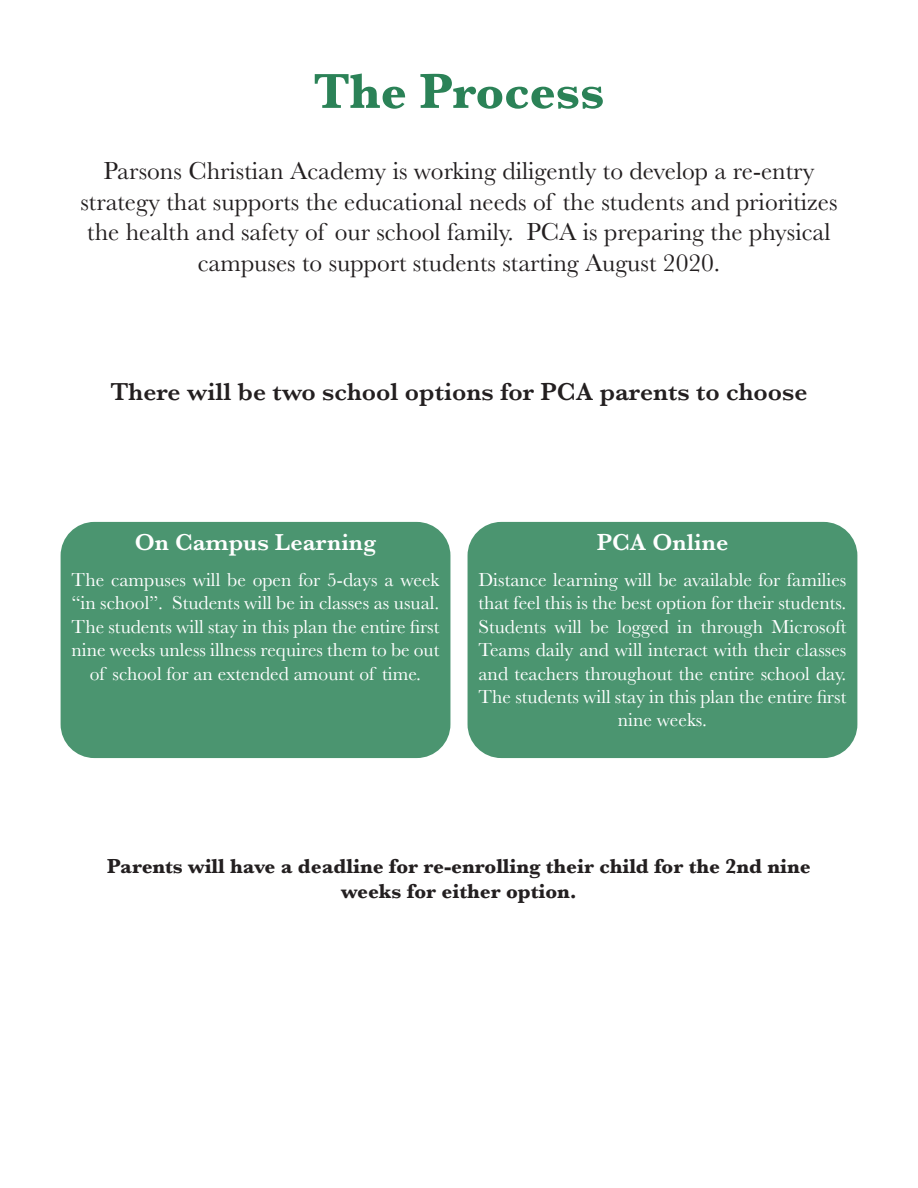
<style>
.page{position:relative;width:918px;height:1188px;background:#fff}
.page>*{position:absolute;margin:0;border:0;box-sizing:border-box;transform-origin:0 0}
.t1{font:700 51px "Baskerville";color:#2b8257}
.t2{font:25.5px/30.6px "Baskerville";color:#231f20;text-align:center}
.t3{font:600 25.5px "Baskerville";color:#231f20}
.t4{font:600 24px "Baskerville";color:#fff}
.t5{font:700 21px/25.2px "Baskerville";color:#231f20;text-align:center}
.t6{font:19.5px/23.4px "Baskerville";color:#fff;text-align:center}
</style>
<div class="page">
<div style="left:468px;top:522px;width:389px;height:236px;background:#4b9570;border-radius:34px"></div>
<div style="left:61px;top:522px;width:389px;height:236px;background:#4b9570;border-radius:34px"></div>
<p class="t1" style="left:313px;top:56px;width:293px">The Process</p>
<p class="t2" style="left:80px;top:156px;width:759px">Parsons Christian Academy is working diligently to develop a re-entry strategy that supports the educational needs of the students and prioritizes the health and safety of our school family. PCA is preparing the physical campuses to support students starting August 2020.</p>
<p class="t3" style="left:110px;top:374px;width:699px">There will be two school options for PCA parents to choose</p>
<p class="t4" style="left:135px;top:525px;width:243px">On Campus Learning</p>
<p class="t4" style="left:597px;top:525px;width:133px">PCA Online</p>
<p class="t6" style="left:72px;top:568px;width:369px">The campuses will be open for 5-days a week “in school”. Students will be in classes as usual.<br>The students will stay in this plan the entire first nine weeks unless illness requires them to be out of school for an extended amount of time.</p>
<p class="t6" style="left:478px;top:568px;width:369px">Distance learning will be available for families that feel this is the best option for their students.<br>Students will be logged in through Microsoft Teams daily and will interact with their classes and teachers throughout the entire school day.<br>The students will stay in this plan the entire first nine weeks.</p>
<p class="t5" style="left:107px;top:853px;width:705px">Parents will have a deadline for re-enrolling their child for the 2nd nine weeks for either option.</p>
</div>
